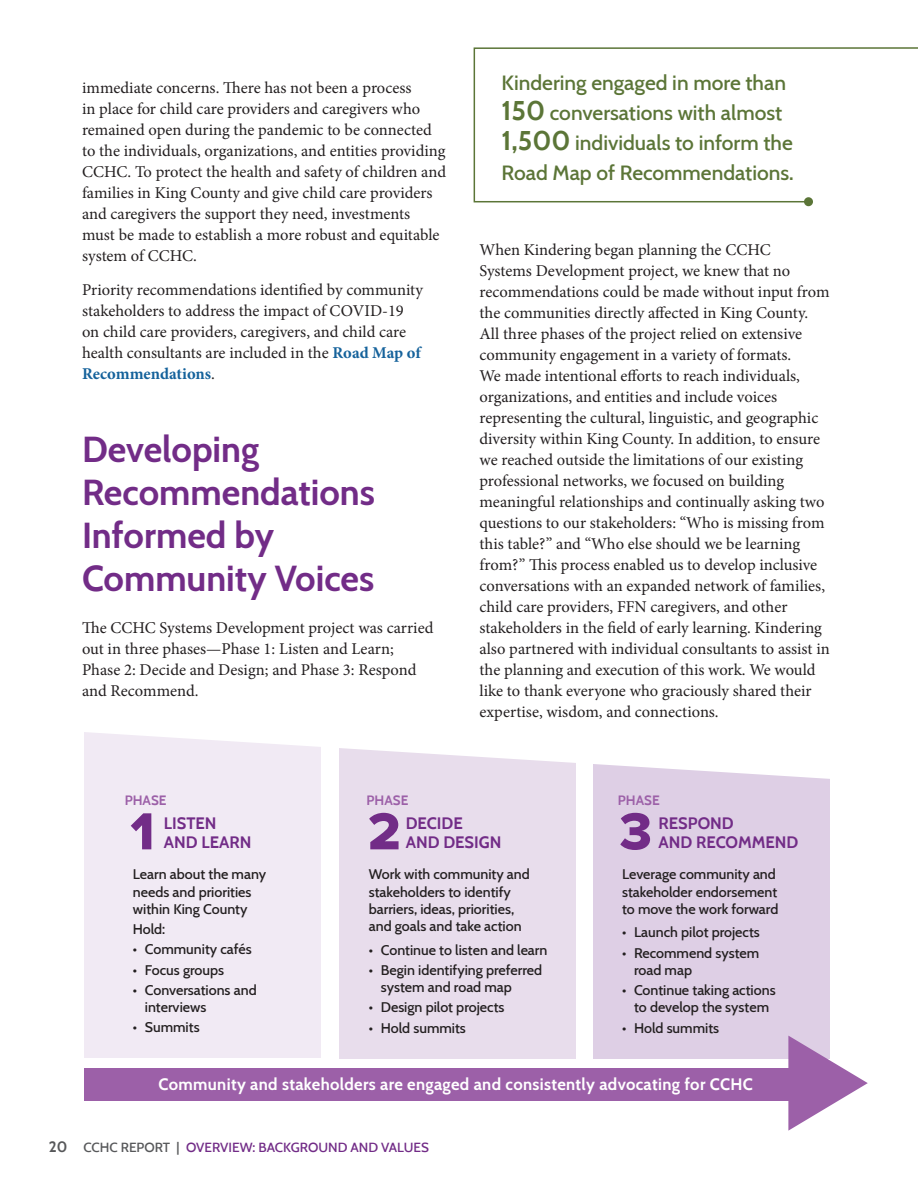
<style>
.page{position:relative;width:918px;height:1188px;background:#fff}
.page>*{position:absolute;margin:0;border:0;box-sizing:border-box;transform-origin:0 0}
.t1{font:54px "Proxima Nova Extrabld";color:#722c87}
.t2{font:700 36px/43.2px "Cabin";color:#722c87}
.callout-small{font:500 21px/30px "Cabin";color:#5b7537}
.body{font:16.5px/21px "Minion Pro";color:#231f20}
.LM_detail_heading{font:700 16.5px "Cabin";letter-spacing:.02em;color:#fff}
.LM_detail_heading-2{font:700 16.5px "Cabin";color:#722c87}
.LM_detail{font:500 14.25px/17.1px "Cabin";color:#231f20}
.footer-section{font:500 13.5px "Cabin";color:#722c87}
.LM_detail_heading-3{font:700 13.5px "Cabin";color:#9c60a8}
.s1{font-weight:700;color:#15629b}
.s2{font-weight:700;font-size:27px}
.s3{font-weight:700;font-size:15px;color:#57585a}
.s4{color:#57585a}
</style>
<div class="page">
<div style="left:84px;top:1068px;width:748px;height:32px;background:#9c60a8"></div>
<div style="left:593px;top:759px;width:236px;height:299px;background:#decfe5"></div>
<div style="left:339px;top:736px;width:236px;height:322px;background:#e8ddec"></div>
<div style="left:84px;top:695px;width:236px;height:363px;background:#f1eaf4"></div>
<svg style="left:84px;top:695px;width:746px;height:86px;fill:#fff"></svg>
<svg style="left:473px;top:47px;width:445px;height:156px"></svg>
<div style="left:804px;top:197px;width:9px;height:9px;background:#5b7537;border-radius:50%"></div>
<svg style="left:788px;top:1036px;width:80px;height:95px"></svg>
<p class="body" style="left:82px;top:77px;width:365px">immediate concerns. There has not been a process<br>in place for child care providers and caregivers who remained open during the pandemic to be connected to the individuals, organizations, and entities providing CCHC. To protect the health and safety of children and families in King County and give child care providers and caregivers the support they need, investments must be made to establish a more robust and equitable system of CCHC.</p>
<p class="body" style="left:82px;top:279px;width:342px">Priority recommendations identified by community stakeholders to address the impact of COVID-19 on child care providers, caregivers, and child care health consultants are included in the <span class="s1">Road Map of Recommendations</span>.</p>
<p class="t2" style="left:82px;top:425px;width:294px">Developing<br>Recommendations<br>Informed by<br>Community Voices</p>
<p class="body" style="left:82px;top:617px;width:353px">The CCHC Systems Development project was carried out in three phases—Phase 1: Listen and Learn; Phase 2: Decide and Design; and Phase 3: Respond and Recommend.</p>
<p class="callout-small" style="left:502px;top:66px;width:294px">Kindering engaged in more than<br><span class="s2">150</span> conversations with almost<br><span class="s2">1,500</span> individuals to inform the<br>Road Map of Recommendations.</p>
<p class="body" style="left:480px;top:239px;width:352px">When Kindering began planning the CCHC<br>Systems Development project, we knew that no recommendations could be made without input from the communities directly affected in King County.<br>All three phases of the project relied on extensive community engagement in a variety of formats.<br>We made intentional efforts to reach individuals, organizations, and entities and include voices representing the cultural, linguistic, and geographic diversity within King County. In addition, to ensure we reached outside the limitations of our existing professional networks, we focused on building meaningful relationships and continually asking two questions to our stakeholders: “Who is missing from this table?” and “Who else should we be learning from?” This process enabled us to develop inclusive conversations with an expanded network of families, child care providers, FFN caregivers, and other stakeholders in the field of early learning. Kindering also partnered with individual consultants to assist in the planning and execution of this work. We would like to thank everyone who graciously shared their expertise, wisdom, and connections.</p>
<p class="LM_detail_heading-3" style="left:125px;top:790px;width:43px">PHASE</p>
<p class="LM_detail_heading-2" style="left:164px;top:810px;width:54px">LISTEN</p>
<p class="t1" style="left:130px;top:791px;width:26px">1</p>
<p class="LM_detail_heading-2" style="left:164px;top:830px;width:89px">AND LEARN</p>
<p class="LM_detail_heading-3" style="left:367px;top:790px;width:43px">PHASE</p>
<p class="LM_detail_heading-2" style="left:406px;top:810px;width:59px">DECIDE</p>
<p class="t1" style="left:368px;top:791px;width:34px">2</p>
<p class="LM_detail_heading-2" style="left:406px;top:830px;width:97px">AND DESIGN</p>
<p class="LM_detail_heading-3" style="left:618px;top:790px;width:43px">PHASE</p>
<p class="t1" style="left:619px;top:791px;width:34px">3</p>
<p class="LM_detail_heading-2" style="left:659px;top:810px;width:77px">RESPOND</p>
<p class="LM_detail_heading-2" style="left:659px;top:830px;width:141px">AND RECOMMEND</p>
<p class="LM_detail" style="left:133px;top:865px;width:135px">Learn about the many needs and priorities within King County</p>
<p class="LM_detail" style="left:133px;top:920px;width:34px">Hold:</p>
<p class="LM_detail" style="left:133px;top:940px;width:120px">• Community cafés</p>
<p class="LM_detail" style="left:133px;top:960px;width:93px">• Focus groups</p>
<p class="LM_detail" style="left:145px;top:981px;width:113px;text-indent:-12px">• Conversations and interviews</p>
<p class="LM_detail" style="left:133px;top:1018px;width:68px">• Summits</p>
<p class="LM_detail" style="left:369px;top:865px;width:163px">Work with community and stakeholders to identify barriers, ideas, priorities, and goals and take action</p>
<p class="LM_detail" style="left:369px;top:940px;width:180px">• Continue to listen and learn</p>
<p class="LM_detail" style="left:381px;top:960px;width:163px;text-indent:-12px">• Begin identifying preferred system and road map</p>
<p class="LM_detail" style="left:369px;top:998px;width:137px">• Design pilot projects</p>
<p class="LM_detail" style="left:369px;top:1018px;width:99px">• Hold summits</p>
<p class="LM_detail" style="left:622px;top:865px;width:158px">Leverage community and stakeholder endorsement to move the work forward</p>
<p class="LM_detail" style="left:622px;top:923px;width:139px">• Launch pilot projects</p>
<p class="LM_detail" style="left:634px;top:943px;width:127px;text-indent:-12px">• Recommend system road map</p>
<p class="LM_detail" style="left:622px;top:981px;width:155px;text-align:center">• Continue taking actions to develop the system</p>
<p class="LM_detail" style="left:622px;top:1018px;width:99px">• Hold summits</p>
<p class="LM_detail_heading" style="left:159px;top:1072px;width:596px">Community and stakeholders are engaged and consistently advocating for CCHC</p>
<p class="footer-section" style="left:49px;top:1137px;width:382px"><span class="s3">20</span> <span class="s4">CCHC REPORT |</span> OVERVIEW: BACKGROUND AND VALUES</p>
</div>
